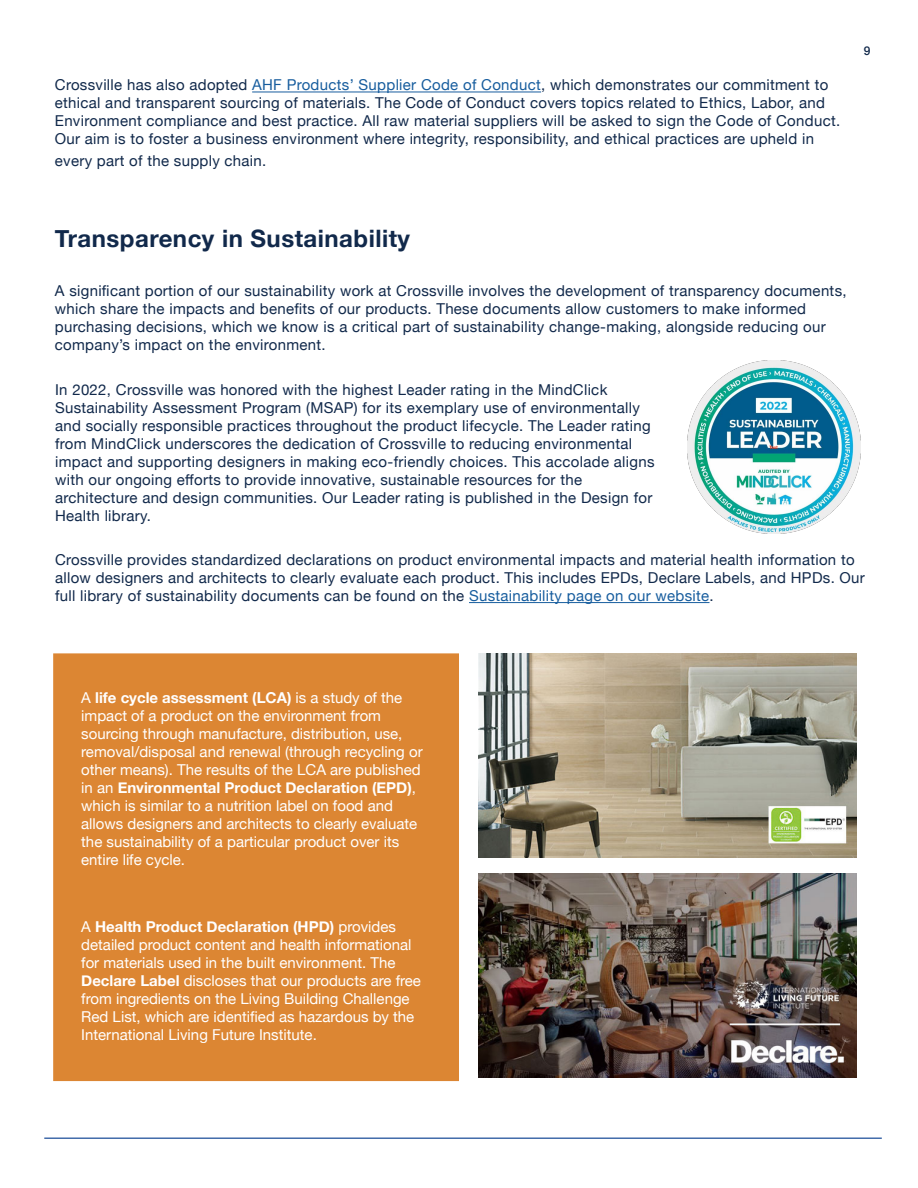
<style>
.page{position:relative;width:918px;height:1188px;background:#fff}
.page>*{position:absolute;margin:0;border:0;box-sizing:border-box;transform-origin:0 0}
.t1{font:700 24px "Helvetica Neue";letter-spacing:.02em;color:#11294b}
.t2{font:15px/18px "Helvetica Neue";letter-spacing:.02em;color:#11294b}
.t3{font:15px/18px "Helvetica Neue";color:#fff}
.t4{font:500 12px "Helvetica Neue";color:#11294b}
.s1{color:#175d9e}
.s2{font-weight:700}
</style>
<div class="page">
<hr style="left:44px;top:1137px;width:838px;height:2px;background:#426caa">
<hr style="left:252px;top:92px;width:289px;height:1px;background:#175d9e">
<img style="left:688px;top:361px;width:172px;height:173px">
<hr style="left:469px;top:602px;width:241px;height:1px;background:#175d9e">
<div style="left:53px;top:653px;width:406px;height:428px;background:#dc8633"></div>
<img style="left:478px;top:653px;width:378px;height:204px">
<img style="left:478px;top:873px;width:378px;height:204px">
<p class="t2" style="left:55px;top:77px;width:787px">Crossville has also adopted <span class="s1">AHF Products’ Supplier Code of Conduct</span>, which demonstrates our commitment to ethical and transparent sourcing of materials. The Code of Conduct covers topics related to Ethics, Labor, and Environment compliance and best practice. All raw material suppliers will be asked to sign the Code of Conduct.<br>Our aim is to foster a business environment where integrity, responsibility, and ethical practices are upheld in</p>
<p class="t2" style="left:55px;top:153px;width:213px">every part of the supply chain.</p>
<p class="t4" style="left:864px;top:41px;width:8px">9</p>
<p class="t1" style="left:55px;top:219px;width:357px">Transparency in Sustainability</p>
<p class="t2" style="left:55px;top:283px;width:793px">A significant portion of our sustainability work at Crossville involves the development of transparency documents, which share the impacts and benefits of our products. These documents allow customers to make informed purchasing decisions, which we know is a critical part of sustainability change-making, alongside reducing our company’s impact on the environment.</p>
<p class="t2" style="left:55px;top:382px;width:601px">In 2022, Crossville was honored with the highest Leader rating in the MindClick Sustainability Assessment Program (MSAP) for its exemplary use of environmentally and socially responsible practices throughout the product lifecycle. The Leader rating from MindClick underscores the dedication of Crossville to reducing environmental impact and supporting designers in making eco-friendly choices. This accolade aligns with our ongoing efforts to provide innovative, sustainable resources for the architecture and design communities. Our Leader rating is published in the Design for Health library.</p>
<p class="t2" style="left:55px;top:552px;width:811px">Crossville provides standardized declarations on product environmental impacts and material health information to allow designers and architects to clearly evaluate each product. This includes EPDs, Declare Labels, and HPDs. Our full library of sustainability documents can be found on the <span class="s1">Sustainability page on our website</span>.</p>
<p class="t3" style="left:81px;top:689px;width:343px">A <span class="s2">life cycle assessment (LCA)</span> is a study of the impact of a product on the environment from sourcing through manufacture, distribution, use, removal/disposal and renewal (through recycling or other means). The results of the LCA are published in an <span class="s2">Environmental Product Declaration (EPD)</span>, which is similar to a nutrition label on food and allows designers and architects to clearly evaluate the sustainability of a particular product over its entire life cycle.</p>
<p class="t3" style="left:81px;top:919px;width:341px">A <span class="s2">Health Product Declaration (HPD)</span> provides detailed product content and health informational for materials used in the built environment. The <span class="s2">Declare Label</span> discloses that our products are free from ingredients on the Living Building Challenge Red List, which are identified as hazardous by the International Living Future Institute.</p>
</div>
